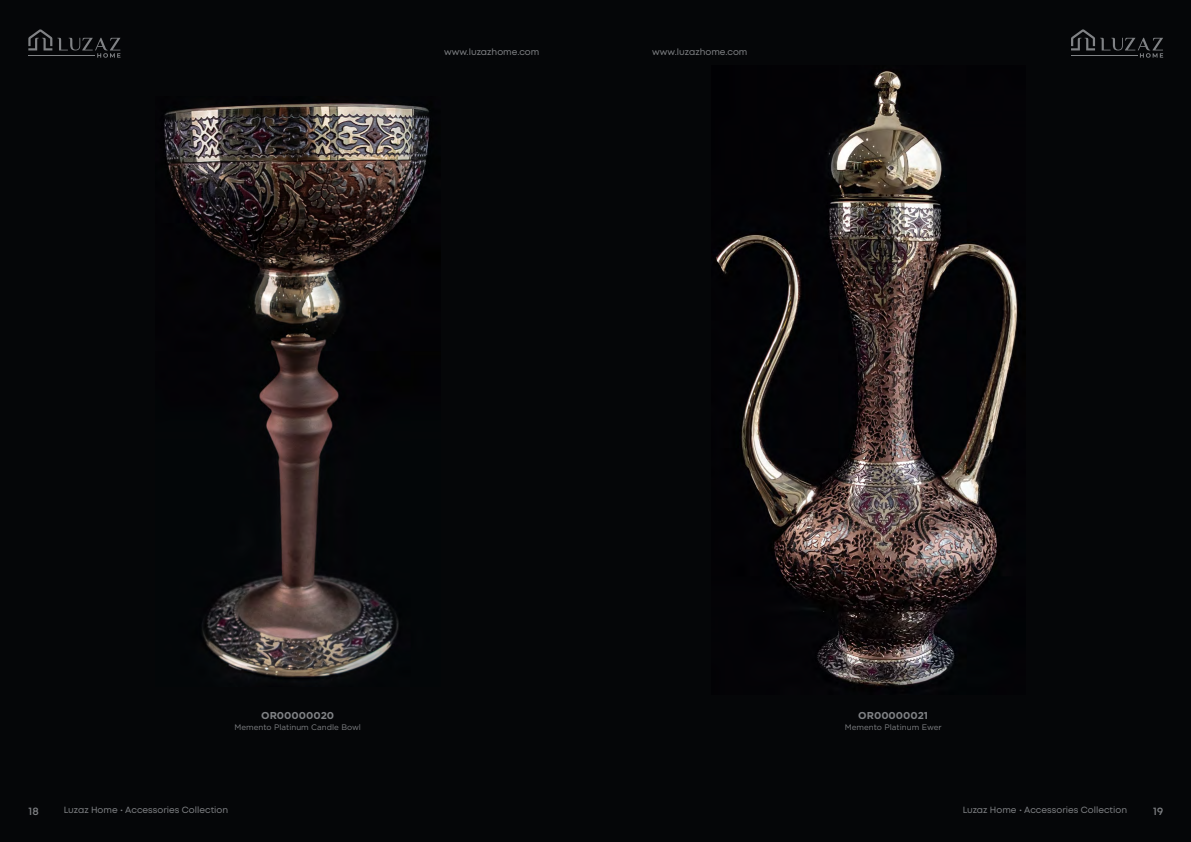
<style>
.page{position:relative;width:1191px;height:842px;background:#050608}
.page>*{position:absolute;margin:0;border:0;box-sizing:border-box;transform-origin:0 0}
.t1{font:600 11px "Mont";color:#808285}
.t2{font:700 10px "Gotham";color:#808285}
.t3{font:9px "Mont";color:#808285}
.t4{font:8px "Gotham";color:#808285}
</style>
<div class="page">
<svg style="left:28px;top:29px;width:92px;height:29px"></svg>
<hr style="left:28px;top:55px;width:67px;height:1px;background:#808285">
<svg style="left:1071px;top:29px;width:92px;height:29px"></svg>
<hr style="left:1071px;top:55px;width:66px;height:1px;background:#808285">
<img style="left:164px;top:103px;width:266px;height:574px">
<img style="left:716px;top:70px;width:302px;height:616px">
<p class="t3" style="left:444px;top:46px;width:97px">www.luzazhome.com</p>
<p class="t3" style="left:652px;top:46px;width:97px">www.luzazhome.com</p>
<p class="t2" style="left:261px;top:709px;width:74px">OR00000020</p>
<p class="t4" style="left:234px;top:723px;width:128px">Memento Platinum Candle Bowl</p>
<p class="t2" style="left:858px;top:709px;width:71px">OR00000021</p>
<p class="t4" style="left:845px;top:723px;width:98px">Memento Platinum Ewer</p>
<p class="t3" style="left:64px;top:804px;width:166px">Luzaz Home • Accessories Collection</p>
<p class="t3" style="left:962px;top:804px;width:166px">Luzaz Home • Accessories Collection</p>
<p class="t1" style="left:28px;top:803px;width:12px">18</p>
<p class="t1" style="left:1153px;top:803px;width:12px">19</p>
</div>
